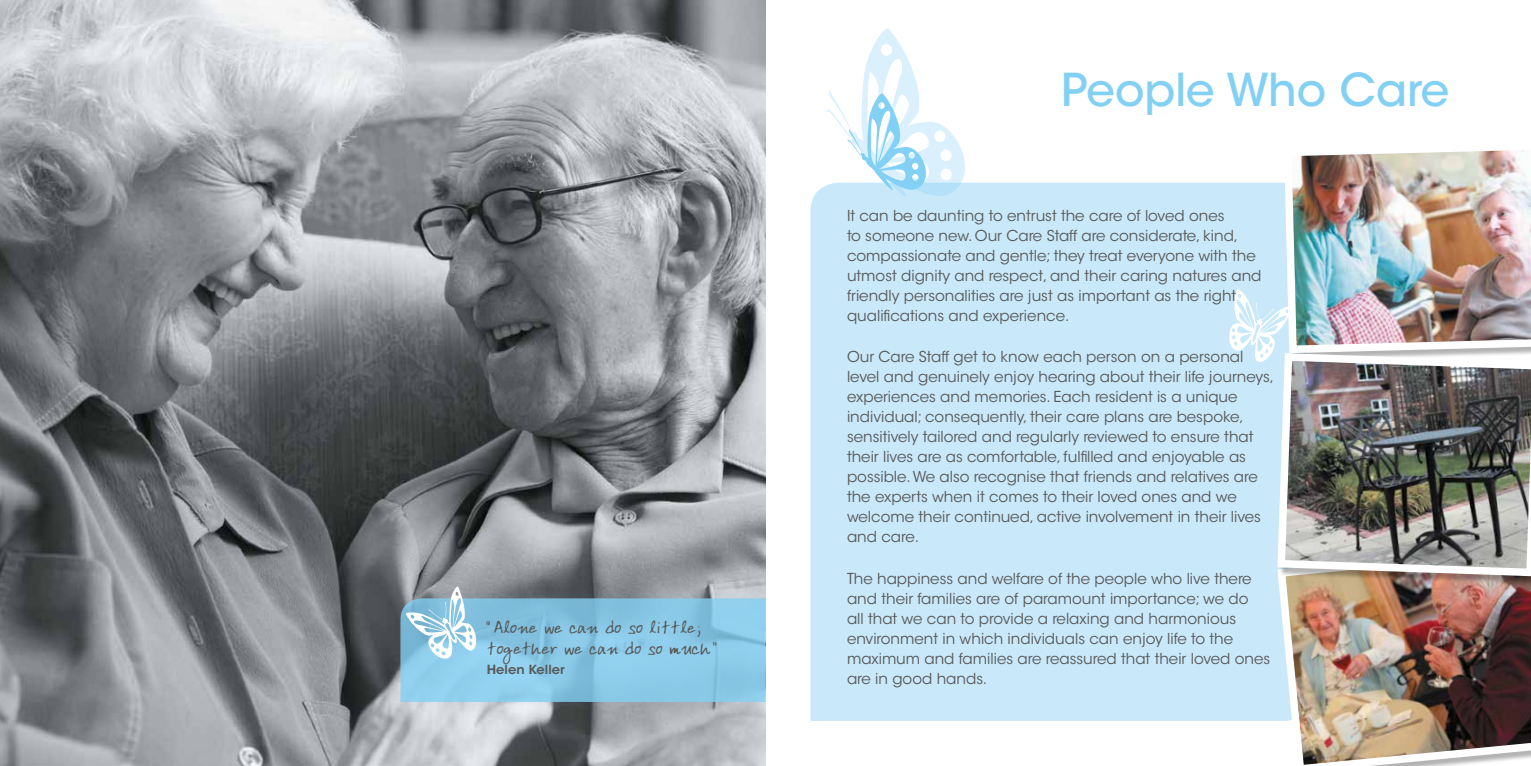
<style>
.page{position:relative;width:1531px;height:766px;background:#fff}
.page>*{position:absolute;margin:0;border:0;box-sizing:border-box;transform-origin:0 0}
.t1{font:500 45px "ITC Avant Garde Std";color:#83d0f5}
.t2{font:17.5px/21px "Ardleys Hand";color:#575756;scale:1.05 1}
.t3{font:15px/20px "ITC Avant Garde Std";color:#575756}
.t4{font:600 12.5px "ITC Avant Garde Std";color:#575756;scale:1.05 1}
</style>
<div class="page">
<div style="left:810px;top:182px;width:470px;height:538px;background:#c9e9fb"></div>
<img style="left:0;top:0;width:765px;height:765px">
<svg style="left:400px;top:585px;width:365px;height:116px;background:#8cc1dc"></svg>
<svg style="left:1226px;top:288px;width:54px;height:78px"></svg>
<img style="left:1273px;top:580px;width:258px;height:185px">
<img style="left:1280px;top:150px;width:251px;height:199px">
<img style="left:1273px;top:349px;width:258px;height:231px">
<svg style="left:826px;top:28px;width:140px;height:170px"></svg>
<p class="t2" style="left:487px;top:616px;width:220px">“Alone we can do so little; together we can do so much”</p>
<p class="t4" style="left:487px;top:661px;width:76px">Helen Keller</p>
<h1 class="t1" style="left:1061px;top:62px;width:390px">People Who Care</h1>
<p class="t3" style="left:847px;top:206px;width:416px">It can be daunting to entrust the care of loved ones<br>to someone new. Our Care Staff are considerate, kind, compassionate and gentle; they treat everyone with the utmost dignity and respect, and their caring natures and friendly personalities are just as important as the right qualifications and experience.</p>
<p class="t3" style="left:847px;top:347px;width:429px">Our Care Staff get to know each person on a personal level and genuinely enjoy hearing about their life journeys, experiences and memories. Each resident is a unique individual; consequently, their care plans are bespoke, sensitively tailored and regularly reviewed to ensure that their lives are as comfortable, fulfilled and enjoyable as possible. We also recognise that friends and relatives are the experts when it comes to their loved ones and we welcome their continued, active involvement in their lives and care.</p>
<p class="t3" style="left:847px;top:568px;width:425px">The happiness and welfare of the people who live there and their families are of paramount importance; we do<br>all that we can to provide a relaxing and harmonious environment in which individuals can enjoy life to the maximum and families are reassured that their loved ones are in good hands.</p>
</div>
